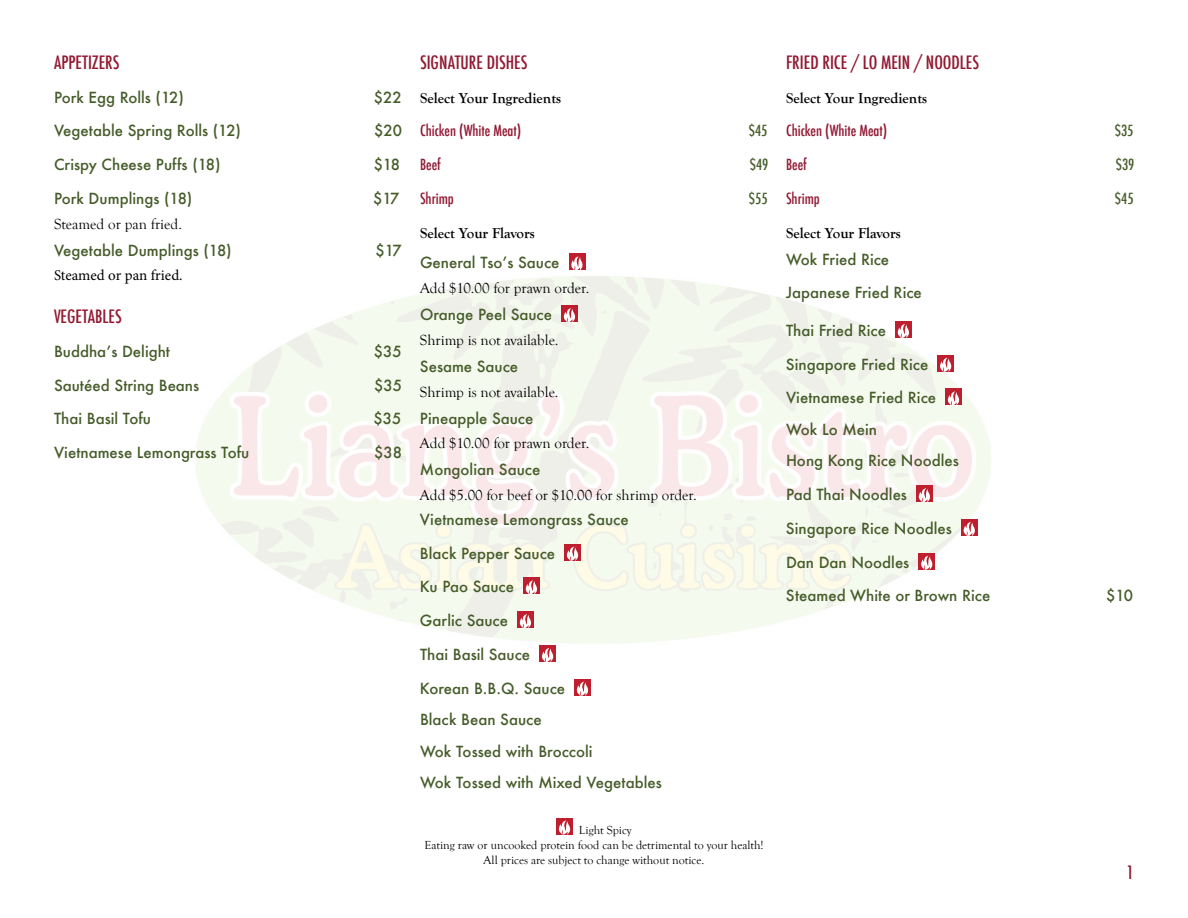
<style>
.page{position:relative;width:1188px;height:918px;background:#fff}
.page>*{position:absolute;margin:0;border:0;box-sizing:border-box;transform-origin:0 0}
.t1{font:500 condensed 18px "Futura";color:#921932}
.t2{font:500 15px/31.5px "Futura";color:#465c2a}
.t3{font:15px "Goudy Old Style T";color:#000}
.t4{font:700 15px "Goudy Old Style T";color:#000}
.t5{font:500 condensed 15px "Futura";color:#921932}
.t6{font:15px "Minion Pro";color:#000}
.t7{font:500 condensed 15px "Futura";color:#465c2a}
.t8{font:12px "Goudy Old Style T";color:#000}
</style>
<div class="page">
<img style="left:195px;top:276px;width:796px;height:367px">
<div style="left:556px;top:818px;width:17px;height:16px;background:#be1e2d"></div>
<svg style="left:558px;top:820px;width:13px;height:14px"></svg>
<div style="left:569px;top:254px;width:16px;height:16px;background:#be1e2d"></div>
<svg style="left:571px;top:256px;width:12px;height:14px"></svg>
<div style="left:561px;top:306px;width:17px;height:16px;background:#be1e2d"></div>
<svg style="left:563px;top:308px;width:12px;height:14px"></svg>
<div style="left:564px;top:544px;width:17px;height:16px;background:#be1e2d"></div>
<svg style="left:566px;top:547px;width:13px;height:13px"></svg>
<div style="left:523px;top:578px;width:17px;height:16px;background:#be1e2d"></div>
<svg style="left:525px;top:580px;width:12px;height:14px"></svg>
<div style="left:517px;top:612px;width:17px;height:16px;background:#be1e2d"></div>
<svg style="left:519px;top:614px;width:12px;height:14px"></svg>
<div style="left:539px;top:645px;width:17px;height:16px;background:#be1e2d"></div>
<svg style="left:542px;top:648px;width:12px;height:13px"></svg>
<div style="left:574px;top:679px;width:17px;height:16px;background:#be1e2d"></div>
<svg style="left:576px;top:682px;width:13px;height:13px"></svg>
<div style="left:895px;top:321px;width:17px;height:16px;background:#be1e2d"></div>
<svg style="left:897px;top:324px;width:12px;height:13px"></svg>
<div style="left:938px;top:355px;width:16px;height:16px;background:#be1e2d"></div>
<svg style="left:940px;top:358px;width:12px;height:13px"></svg>
<div style="left:945px;top:389px;width:17px;height:16px;background:#be1e2d"></div>
<svg style="left:947px;top:391px;width:13px;height:14px"></svg>
<div style="left:916px;top:486px;width:17px;height:16px;background:#be1e2d"></div>
<svg style="left:918px;top:488px;width:12px;height:14px"></svg>
<div style="left:961px;top:519px;width:17px;height:16px;background:#be1e2d"></div>
<svg style="left:963px;top:522px;width:12px;height:13px"></svg>
<div style="left:919px;top:553px;width:16px;height:16px;background:#be1e2d"></div>
<svg style="left:921px;top:556px;width:12px;height:13px"></svg>
<p class="t1" style="left:54px;top:51px;width:67px">APPETIZERS</p>
<p class="t2" style="left:54px;top:81px;width:131px">Pork Egg Rolls (12)</p>
<p class="t2" style="left:374px;top:81px;width:29px">$22</p>
<p class="t2" style="left:54px;top:115px;width:189px">Vegetable Spring Rolls (12)</p>
<p class="t2" style="left:374px;top:115px;width:29px">$20</p>
<p class="t2" style="left:54px;top:149px;width:168px">Crispy Cheese Puffs (18)</p>
<p class="t2" style="left:374px;top:149px;width:28px">$18</p>
<p class="t2" style="left:54px;top:182px;width:140px">Pork Dumplings (18)</p>
<p class="t2" style="left:373px;top:182px;width:28px">$17</p>
<p class="t3" style="left:54px;top:216px;width:130px">Steamed or pan fried.</p>
<p class="t2" style="left:54px;top:234px;width:179px">Vegetable Dumplings (18)</p>
<p class="t2" style="left:375px;top:234px;width:28px">$17</p>
<p class="t6" style="left:54px;top:266px;width:130px">Steamed or pan fried.</p>
<p class="t1" style="left:54px;top:305px;width:69px">VEGETABLES</p>
<p class="t2" style="left:54px;top:335px;width:118px">Buddha’s Delight</p>
<p class="t2" style="left:374px;top:335px;width:29px">$35</p>
<p class="t2" style="left:54px;top:369px;width:147px">Sautéed String Beans</p>
<p class="t2" style="left:374px;top:369px;width:29px">$35</p>
<p class="t2" style="left:54px;top:403px;width:99px">Thai Basil Tofu</p>
<p class="t2" style="left:374px;top:403px;width:29px">$35</p>
<p class="t2" style="left:54px;top:437px;width:197px">Vietnamese Lemongrass Tofu</p>
<p class="t2" style="left:374px;top:437px;width:29px">$38</p>
<p class="t1" style="left:420px;top:51px;width:109px">SIGNATURE DISHES</p>
<p class="t4" style="left:420px;top:89px;width:143px">Select Your Ingredients</p>
<p class="t5" style="left:420px;top:121px;width:103px">Chicken (White Meat)</p>
<p class="t7" style="left:749px;top:121px;width:20px">$45</p>
<p class="t5" style="left:420px;top:155px;width:22px">Beef</p>
<p class="t7" style="left:750px;top:155px;width:20px">$49</p>
<p class="t5" style="left:420px;top:189px;width:35px">Shrimp</p>
<p class="t7" style="left:749px;top:189px;width:20px">$55</p>
<p class="t4" style="left:420px;top:224px;width:116px">Select Your Flavors</p>
<p class="t2" style="left:420px;top:247px;width:141px">General Tso’s Sauce</p>
<p class="t3" style="left:420px;top:280px;width:171px">Add $10.00 for prawn order.</p>
<p class="t2" style="left:420px;top:299px;width:134px">Orange Peel Sauce</p>
<p class="t3" style="left:420px;top:332px;width:140px">Shrimp is not available.</p>
<p class="t2" style="left:420px;top:350px;width:100px">Sesame Sauce</p>
<p class="t3" style="left:420px;top:384px;width:140px">Shrimp is not available.</p>
<p class="t2" style="left:420px;top:402px;width:115px">Pineapple Sauce</p>
<p class="t3" style="left:420px;top:435px;width:171px">Add $10.00 for prawn order.</p>
<p class="t2" style="left:420px;top:454px;width:122px">Mongolian Sauce</p>
<p class="t3" style="left:420px;top:487px;width:278px">Add $5.00 for beef or $10.00 for shrimp order.</p>
<p class="t2" style="left:420px;top:503px;width:210px">Vietnamese Lemongrass Sauce</p>
<p class="t2" style="left:420px;top:537px;width:137px">Black Pepper Sauce</p>
<p class="t2" style="left:420px;top:571px;width:96px">Ku Pao Sauce</p>
<p class="t2" style="left:420px;top:605px;width:90px">Garlic Sauce</p>
<p class="t2" style="left:420px;top:638px;width:112px">Thai Basil Sauce</p>
<p class="t2" style="left:420px;top:672px;width:243px">Korean B.B.Q. Sauce<br>Black Bean Sauce<br>Wok Tossed with Broccoli<br>Wok Tossed with Mixed Vegetables</p>
<p class="t8" style="left:579px;top:824px;width:54px">Light Spicy</p>
<p class="t8" style="left:424px;top:839px;width:341px">Eating raw or uncooked protein food can be detrimental to your health!</p>
<p class="t8" style="left:484px;top:854px;width:222px">All prices are subject to change without notice.</p>
<p class="t1" style="left:786px;top:51px;width:195px">FRIED RICE / LO MEIN / NOODLES</p>
<p class="t4" style="left:786px;top:89px;width:143px">Select Your Ingredients</p>
<p class="t5" style="left:786px;top:121px;width:103px">Chicken (White Meat)</p>
<p class="t7" style="left:1115px;top:121px;width:20px">$35</p>
<p class="t5" style="left:786px;top:155px;width:22px">Beef</p>
<p class="t7" style="left:1116px;top:155px;width:20px">$39</p>
<p class="t5" style="left:786px;top:189px;width:35px">Shrimp</p>
<p class="t7" style="left:1115px;top:189px;width:20px">$45</p>
<p class="t4" style="left:786px;top:224px;width:116px">Select Your Flavors</p>
<p class="t2" style="left:786px;top:243px;width:105px">Wok Fried Rice</p>
<p class="t2" style="left:786px;top:277px;width:137px">Japanese Fried Rice</p>
<p class="t2" style="left:786px;top:314px;width:102px">Thai Fried Rice</p>
<p class="t2" style="left:786px;top:348px;width:144px">Singapore Fried Rice</p>
<p class="t2" style="left:786px;top:382px;width:174px">Vietnamese Fried Rice<br>Wok Lo Mein<br>Hong Kong Rice Noodles</p>
<p class="t2" style="left:786px;top:479px;width:123px">Pad Thai Noodles</p>
<p class="t2" style="left:786px;top:512px;width:167px">Singapore Rice Noodles</p>
<p class="t2" style="left:786px;top:546px;width:125px">Dan Dan Noodles</p>
<p class="t2" style="left:786px;top:580px;width:206px">Steamed White or Brown Rice</p>
<p class="t2" style="left:1106px;top:580px;width:28px">$10</p>
<p class="t1" style="left:1127px;top:861px;width:9px">1</p>
</div>
